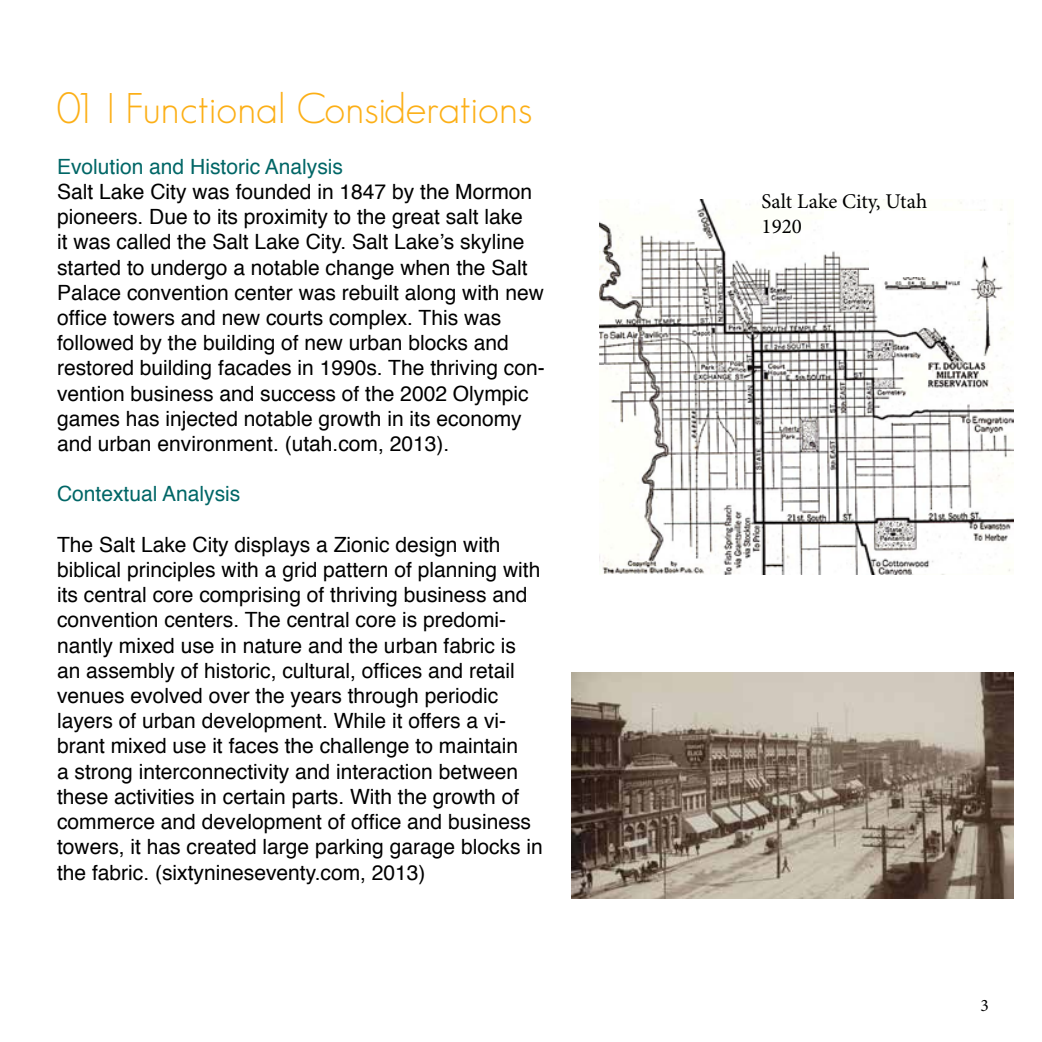
<style>
.page{position:relative;width:1042px;height:1042px;background:#fff}
.page>*{position:absolute;margin:0;border:0;box-sizing:border-box;transform-origin:0 0}
.t1{font:300 42px "Geosans";color:#fcaf16}
.t2{font:21px/25.2px "Helvetica";color:#000}
.t3{font:21px "Helvetica";color:#066}
.t4{font:21px/25.2px "Minion Pro";color:#000}
.t5{font:17.5px "Minion Pro";color:#000}
</style>
<div class="page">
<img style="left:599px;top:200px;width:414px;height:374px">
<div style="left:825px;top:211px;width:182px;height:38px;background:#fff"></div>
<div style="left:869px;top:238px;width:94px;height:39px;background:#fff"></div>
<img style="left:571px;top:672px;width:442px;height:227px">
<h1 class="t1" style="left:57px;top:85px;width:476px">01 I Functional Considerations</h1>
<p class="t3" style="left:57px;top:150px;width:287px">Evolution and Historic Analysis</p>
<p class="t2" style="left:57px;top:180px;width:489px">Salt Lake City was founded in 1847 by the Mormon pioneers. Due to its proximity to the great salt lake<br>it was called the Salt Lake City. Salt Lake’s skyline started to undergo a notable change when the Salt Palace convention center was rebuilt along with new office towers and new courts complex. This was followed by the building of new urban blocks and restored building facades in 1990s. The thriving con&shy;vention business and success of the 2002 Olympic games has injected notable growth in its economy and urban environment. (utah.com, 2013).</p>
<p class="t3" style="left:57px;top:478px;width:185px">Contextual Analysis</p>
<p class="t2" style="left:57px;top:532px;width:487px">The Salt Lake City displays a Zionic design with biblical principles with a grid pattern of planning with its central core comprising of thriving business and convention centers. The central core is predomi&shy;nantly mixed use in nature and the urban fabric is an assembly of historic, cultural, offices and retail venues evolved over the years through periodic layers of urban development. While it offers a vi&shy;brant mixed use it faces the challenge to maintain<br>a strong interconnectivity and interaction between these activities in certain parts. With the growth of commerce and development of office and business towers, it has created large parking garage blocks in the fabric. (sixtynineseventy.com, 2013)</p>
<p class="t4" style="left:761px;top:188px;width:167px">Salt Lake City, Utah<br>1920</p>
<p class="t5" style="left:980px;top:993px;width:10px">3</p>
</div>
